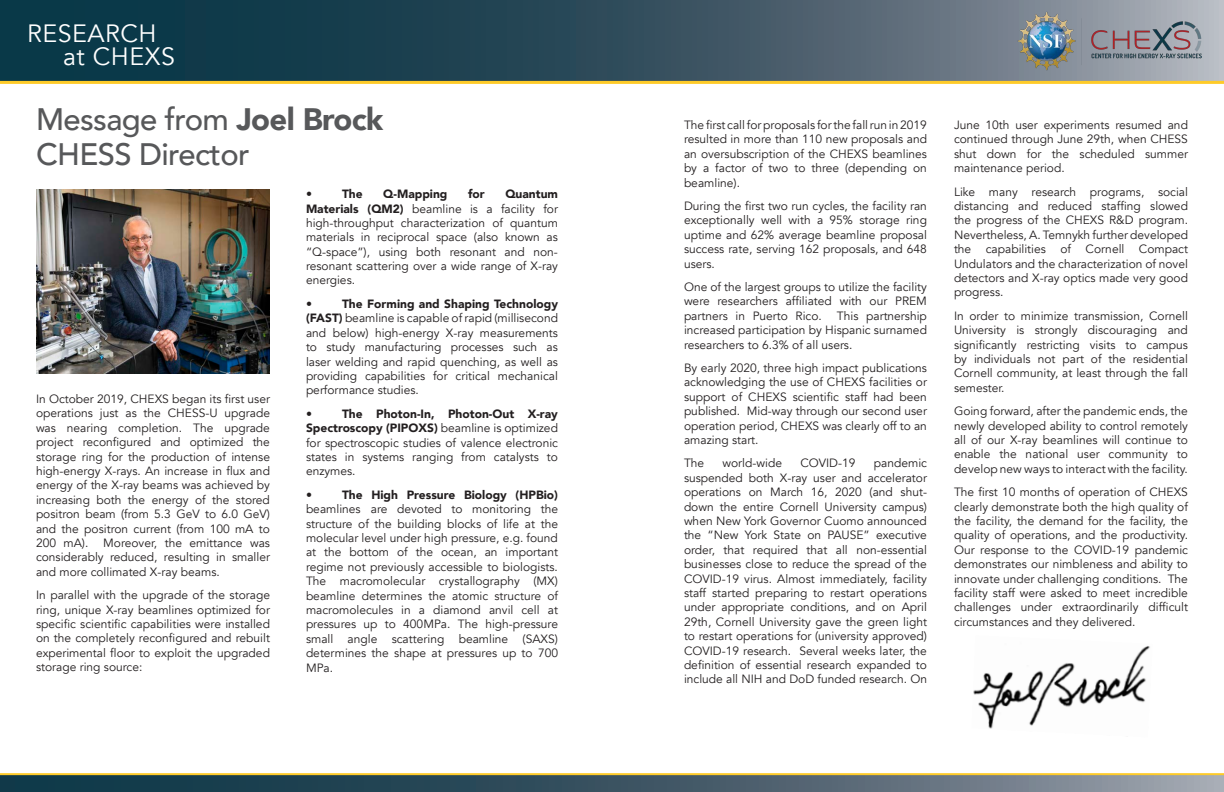
<style>
.page{position:relative;width:1224px;height:792px;background:#fff}
.page>*{position:absolute;margin:0;border:0;box-sizing:border-box;transform-origin:0 0}
.t1{font:500 31px/35px "Avenir";letter-spacing:-.02em;color:#57585a}
.t2{font:25px/23px "Avenir";letter-spacing:.02em;color:#fff}
.t3{font:12px/14.4px "Avenir";color:#231f20;text-align:justify}
.t4{font:900 12px "Avenir";color:#231f20}
.t5{font:500 12px "Avenir";color:#231f20}
.s1{font-weight:900}
</style>
<div class="page">
<svg style="left:0;top:0;width:1224px;height:84px;background:#3c575e"></svg>
<img style="left:973px;top:646px;width:177px;height:83px">
<img style="left:36px;top:189px;width:234px;height:185px">
<img style="left:1015px;top:10px;width:187px;height:62px">
<svg style="left:0;top:773px;width:1224px;height:19px;background:#596965"></svg>
<p class="t2" style="left:63px;top:22px;width:113px;text-indent:-36px">RESEARCH at CHEXS</p>
<p class="t1" style="left:36px;top:100px;width:349px">Message from <span class="s1">Joel Brock<br></span>CHESS Director</p>
<p class="t3" style="left:36px;top:392px;width:236px">In October 2019, CHEXS began its first user operations just as the CHESS-U upgrade was nearing completion. The upgrade project reconfigured and optimized the storage ring for the production of intense high-energy X-rays. An increase in flux and energy of the X-ray beams was achieved by increasing both the energy of the stored positron beam (from 5.3 GeV to 6.0 GeV) and the positron current (from 100 mA to 200 mA). Moreover, the emittance was considerably reduced, resulting in smaller and more collimated X-ray beams.</p>
<p class="t3" style="left:36px;top:588px;width:236px">In parallel with the upgrade of the storage ring, unique X-ray beamlines optimized for specific scientific capabilities were installed on the completely reconfigured and rebuilt experimental floor to exploit the upgraded storage ring source:</p>
<p class="t3" style="left:306px;top:187px;width:7px">•</p>
<p class="t4" style="left:342px;top:184px;width:22px">The</p>
<p class="t4" style="left:383px;top:184px;width:66px">Q-Mapping</p>
<p class="t4" style="left:468px;top:184px;width:18px">for</p>
<p class="t3" style="left:306px;top:187px;width:254px;text-indent:199px"><span class="s1">Quantum Materials (QM2)</span> beamline is a facility for high-throughput characterization of quantum materials in reciprocal space (also known as “Q-space”), using both resonant and non&shy;resonant scattering over a wide range of X-ray energies.</p>
<p class="t3" style="left:306px;top:297px;width:7px">•</p>
<p class="t3" style="left:306px;top:297px;width:254px;text-indent:36px"><span class="s1">The Forming and Shaping Technology (FAST)</span> beamline is capable of rapid (millisecond and below) high-energy X-ray measurements to study manufacturing processes such as laser welding and rapid quenching, as well as providing capabilities for critical mechanical performance studies.</p>
<p class="t3" style="left:306px;top:407px;width:7px">•</p>
<p class="t3" style="left:306px;top:407px;width:254px;text-indent:36px"><span class="s1">The Photon-In, Photon-Out X-ray Spectroscopy (PIPOXS)</span> beamline is optimized for spectroscopic studies of valence electronic states in systems ranging from catalysts to enzymes.</p>
<p class="t5" style="left:306px;top:484px;width:7px">•</p>
<p class="t3" style="left:306px;top:488px;width:254px;text-indent:36px"><span class="s1">The High Pressure Biology (HPBio) </span>beamlines are devoted to monitoring the structure of the building blocks of life at the molecular level under high pressure, e.g. found at the bottom of the ocean, an important regime not previously accessible to biologists.<br>The macromolecular crystallography (MX) beamline determines the atomic structure of macromolecules in a diamond anvil cell at pressures up to 400MPa. The high-pressure small angle scattering beamline (SAXS) determines the shape at pressures up to 700<br>MPa.</p>
<p class="t3" style="left:684px;top:118px;width:245px">The first call for proposals for the fall run in 2019 resulted in more than 110 new proposals and an oversubscription of the CHEXS beamlines by a factor of two to three (depending on beamline).</p>
<p class="t3" style="left:684px;top:199px;width:244px">During the first two run cycles, the facility ran exceptionally well with a 95% storage ring uptime and 62% average beamline proposal success rate, serving 162 proposals, and 648 users.</p>
<p class="t3" style="left:684px;top:280px;width:244px">One of the largest groups to utilize the facility were researchers affiliated with our PREM partners in Puerto Rico.</p>
<p class="t3" style="left:684px;top:309px;width:244px;text-indent:153px">This partnership increased participation by Hispanic surnamed researchers to 6.3% of all users.</p>
<p class="t3" style="left:684px;top:361px;width:244px">By early 2020, three high impact publications acknowledging the use of CHEXS facilities or support of CHEXS scientific staff had been published. Mid-way through our second user operation period, CHEXS was clearly off to an amazing start.</p>
<p class="t3" style="left:684px;top:456px;width:22px">The</p>
<p class="t3" style="left:723px;top:456px;width:61px">world-wide</p>
<p class="t3" style="left:800px;top:456px;width:57px">COVID-19</p>
<p class="t3" style="left:684px;top:456px;width:245px;text-indent:190px">pandemic suspended both X-ray user and accelerator operations on March 16, 2020 (and shut&shy;down the entire Cornell University campus) when New York Governor Cuomo announced the “New York State on PAUSE” executive order, that required that all non-essential businesses close to reduce the spread of the COVID-19 virus. Almost immediately, facility staff started preparing to restart operations under appropriate conditions, and on April 29th, Cornell University gave the green light to restart operations for (university approved)<br>COVID-19 research. Several weeks later, the definition of essential research expanded to include all NIH and DoD funded research. On</p>
<p class="t3" style="left:954px;top:118px;width:235px">June 10th user experiments resumed and continued through June 29th, when CHESS shut down for the scheduled summer maintenance period.</p>
<p class="t3" style="left:954px;top:184px;width:236px">Like many research programs, social distancing and reduced staffing slowed the progress of the CHEXS R&amp;D program.<br>Nevertheless, A. Temnykh further developed the capabilities of Cornell Compact Undulators and the characterization of novel detectors and X-ray optics made very good progress.</p>
<p class="t3" style="left:954px;top:309px;width:236px">In order to minimize transmission, Cornell University is strongly discouraging and significantly restricting visits to campus by individuals not part of the residential Cornell community, at least through the fall semester.</p>
<p class="t3" style="left:954px;top:404px;width:236px">Going forward, after the pandemic ends, the newly developed ability to control remotely all of our X-ray beamlines will continue to enable the national user community to develop new ways to interact with the facility.</p>
<p class="t3" style="left:954px;top:485px;width:236px">The first 10 months of operation of CHEXS clearly demonstrate both the high quality of the facility, the demand for the facility, the quality of operations, and the productivity.<br>Our response to the COVID-19 pandemic demonstrates our nimbleness and ability to innovate under challenging conditions. The facility staff were asked to meet incredible challenges under extraordinarily difficult circumstances and they delivered.</p>
</div>
